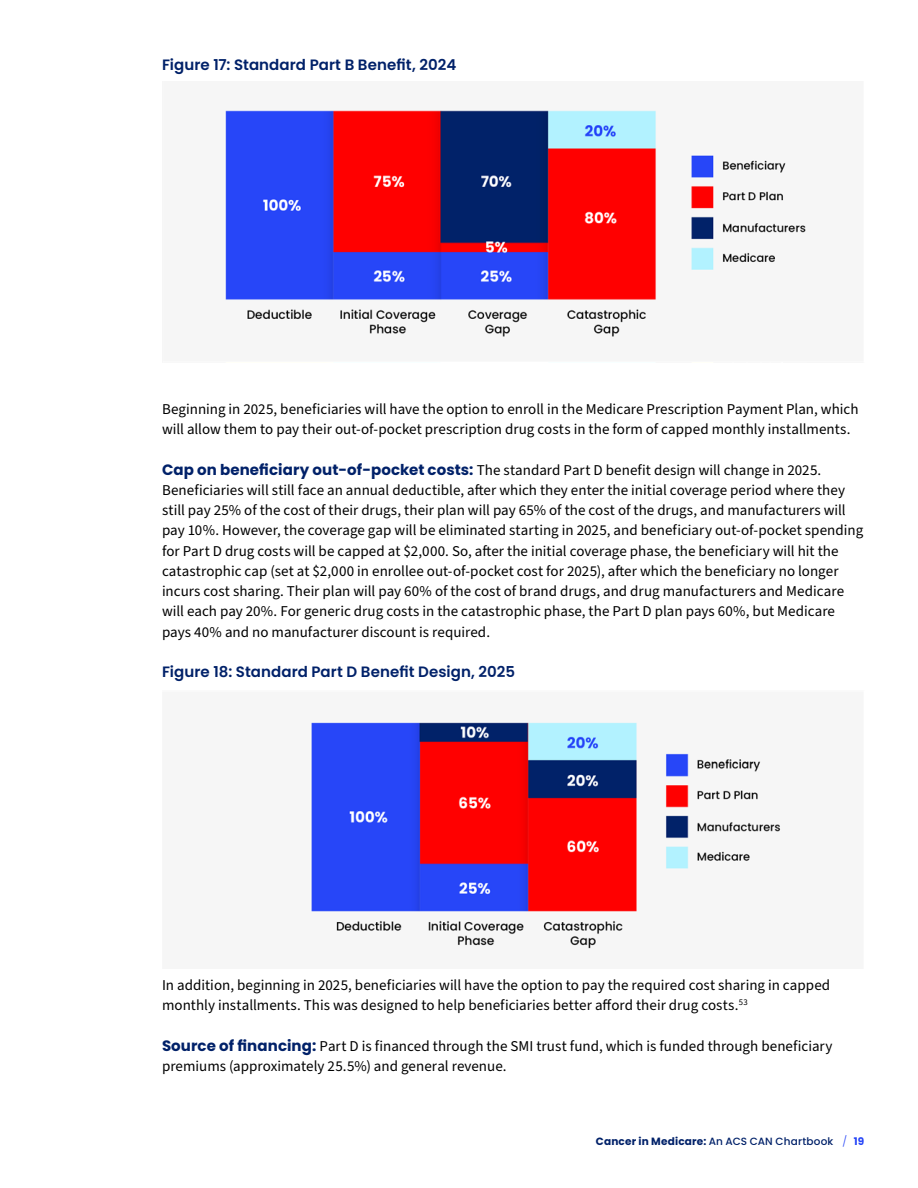
<style>
.page{position:relative;width:918px;height:1188px;background:#fff}
.page>*{position:absolute;margin:0;border:0;box-sizing:border-box;transform-origin:0 0}
.t1{font:15px/20.2px "Source Sans Pro";color:#000}
.t2{font:600 15px "Poppins";letter-spacing:.005em;color:#012169}
.t3{font:700 10.5px "Poppins";letter-spacing:.02em;color:#012169}
.s1{font-family:"Poppins";font-weight:700;color:#012169}
.s2{font-weight:500}
.s3{font-weight:300;color:#2645f7}
.s4{color:#2645f7}
</style>
<div class="page">
<img style="left:225px;top:110px;width:581px;height:227px">
<img style="left:311px;top:722px;width:470px;height:227px">
<p class="t2" style="left:162px;top:56px;width:296px">Figure 17: Standard Part B Benefit, 2024</p>
<p class="t1" style="left:162px;top:399px;width:698px">Beginning in 2025, beneficiaries will have the option to enroll in the Medicare Prescription Payment Plan, which will allow them to pay their out-of-pocket prescription drug costs in the form of capped monthly installments.</p>
<p class="t1" style="left:162px;top:460px;width:703px"><span class="s1">Cap on beneficiary out-of-pocket costs:</span> The standard Part D benefit design will change in 2025.<br>Beneficiaries will still face an annual deductible, after which they enter the initial coverage period where they still pay 25% of the cost of their drugs, their plan will pay 65% of the cost of the drugs, and manufacturers will pay 10%. However, the coverage gap will be eliminated starting in 2025, and beneficiary out-of-pocket spending for Part D drug costs will be capped at $2,000. So, after the initial coverage phase, the beneficiary will hit the catastrophic cap (set at $2,000 in enrollee out-of-pocket cost for 2025), after which the beneficiary no longer incurs cost sharing. Their plan will pay 60% of the cost of brand drugs, and drug manufacturers and Medicare will each pay 20%. For generic drug costs in the catastrophic phase, the Part D plan pays 60%, but Medicare pays 40% and no manufacturer discount is required.</p>
<p class="t2" style="left:162px;top:663px;width:355px">Figure 18: Standard Part D Benefit Design, 2025</p>
<p class="t1" style="left:162px;top:975px;width:670px">In addition, beginning in 2025, beneficiaries will have the option to pay the required cost sharing in capped monthly installments. This was designed to help beneficiaries better afford their drug costs.<sup>53</sup></p>
<p class="t1" style="left:162px;top:1036px;width:672px"><span class="s1">Source of financing:</span> Part D is financed through the SMI trust fund, which is funded through beneficiary premiums (approximately 25.5%) and general revenue.</p>
<p class="t3" style="left:596px;top:1135px;width:270px">Cancer in Medicare: <span class="s2">An ACS CAN Chartbook</span> <span class="s3">/</span> <span class="s4">19</span></p>
</div>
